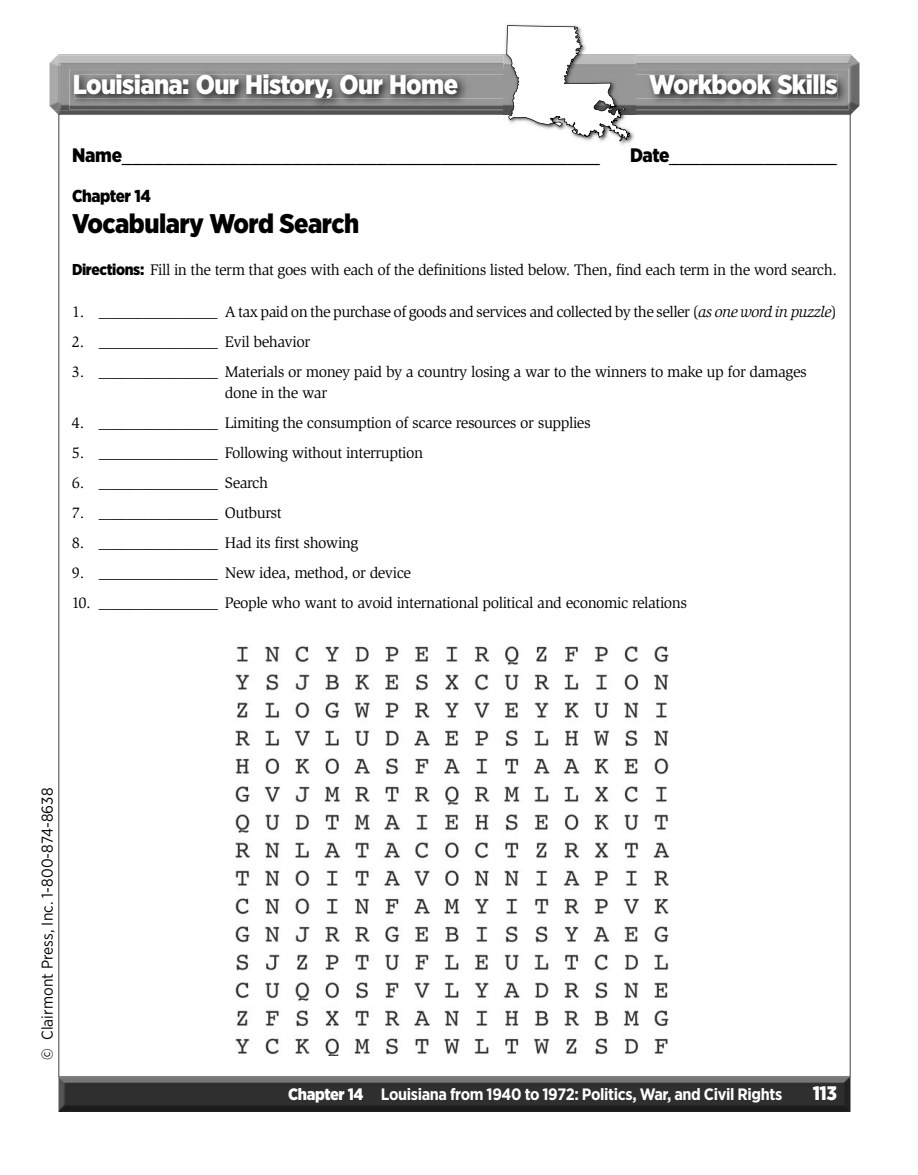
<style>
.page{position:relative;width:918px;height:1175px;background:#fff}
.page>*{position:absolute;margin:0;border:0;box-sizing:border-box;transform-origin:0 0}
.t1{font:900 27px "Gotham Narrow";letter-spacing:-.025em;color:#fff}
.t2{font:900 27px "Gotham Narrow";letter-spacing:-.02em;color:#000}
.t3{font:19.5px "Gotham Narrow";color:#000}
.t4{font:900 17.25px "Gotham Narrow";letter-spacing:-.025em;color:#000}
.t5{font:700 16.5px "Gotham Narrow";letter-spacing:-.02em;color:#fff}
.t6{font:15.75px/21px "Slimbach";letter-spacing:-.03em;color:#000}
.t7{font:15.75px "Gotham Narrow";letter-spacing:.005em;color:#000}
.s1{font-weight:900}
.s2{font-family:"Gotham Narrow";font-weight:900}
.s3{font-style:italic}
.s4{font-size:15.75px}
.s5{font-weight:900;font-size:19.5px}
</style>
<div class="page">
<img style="left:58px;top:1076px;width:792px;height:36px">
<img style="left:636px;top:110px;width:219px;height:5px">
<img style="left:54px;top:110px;width:450px;height:5px">
<img style="left:636px;top:55px;width:224px;height:55px">
<img style="left:636px;top:63px;width:214px;height:47px">
<img style="left:58px;top:63px;width:446px;height:47px">
<img style="left:70px;top:69px;width:779px;height:40px">
<img style="left:74px;top:75px;width:763px;height:23px">
<img style="left:504px;top:24px;width:132px;height:121px">
<svg style="left:506px;top:25px;width:124px;height:116px"></svg>
<img style="left:236px;top:646px;width:434px;height:409px">
<h1 class="t1" style="left:73px;top:74px;width:387px">Louisiana: Our History, Our Home</h1>
<h1 class="t1" style="left:649px;top:74px;width:190px">Workbook Skills</h1>
<p class="t3" style="left:72px;top:146px;width:529px"><span class="s1">Name</span>_____________________________________________</p>
<p class="t3" style="left:630px;top:146px;width:208px"><span class="s1">Date</span>________________</p>
<p class="t4" style="left:72px;top:189px;width:80px">Chapter 14</p>
<h1 class="t2" style="left:72px;top:213px;width:289px">Vocabulary Word Search</h1>
<p class="t6" style="left:72px;top:260px;width:767px"><span class="s2">Directions:</span> Fill in the term that goes with each of the definitions listed below. Then, find each term in the word search.</p>
<p class="t6" style="left:72px;top:302px;width:766px">1. ________________ A tax paid on the purchase of goods and services and collected by the seller (<span class="s3">as one word in puzzle</span>)</p>
<p class="t6" style="left:72px;top:332px;width:240px">2. ________________ Evil behavior</p>
<p class="t6" style="left:225px;top:362px;width:583px;text-indent:-153px">3. ________________ Materials or money paid by a country losing a war to the winners to make up for damages done in the war</p>
<p class="t6" style="left:72px;top:413px;width:520px">4. ________________ Limiting the consumption of scarce resources or supplies</p>
<p class="t6" style="left:72px;top:443px;width:353px">5. ________________ Following without interruption</p>
<p class="t6" style="left:72px;top:473px;width:198px">6. ________________ Search</p>
<p class="t6" style="left:72px;top:503px;width:211px">7. ________________ Outburst</p>
<p class="t6" style="left:72px;top:533px;width:288px">8. ________________ Had its first showing</p>
<p class="t6" style="left:72px;top:563px;width:341px">9. ________________ New idea, method, or device</p>
<p class="t6" style="left:72px;top:593px;width:617px">10. ________________ People who want to avoid international political and economic relations</p>
<p class="t7" style="left:40px;top:1060px;width:274px;rotate:-90deg">© Clairmont Press, Inc. 1-800-874-8638</p>
<p class="t5" style="left:288px;top:1087px;width:550px"><span class="s1">Chapter 14</span> Louisiana from 1940 to 1972: Politics, War, and Civil Rights<span class="s4">--</span><span class="s5">113</span></p>
</div>
